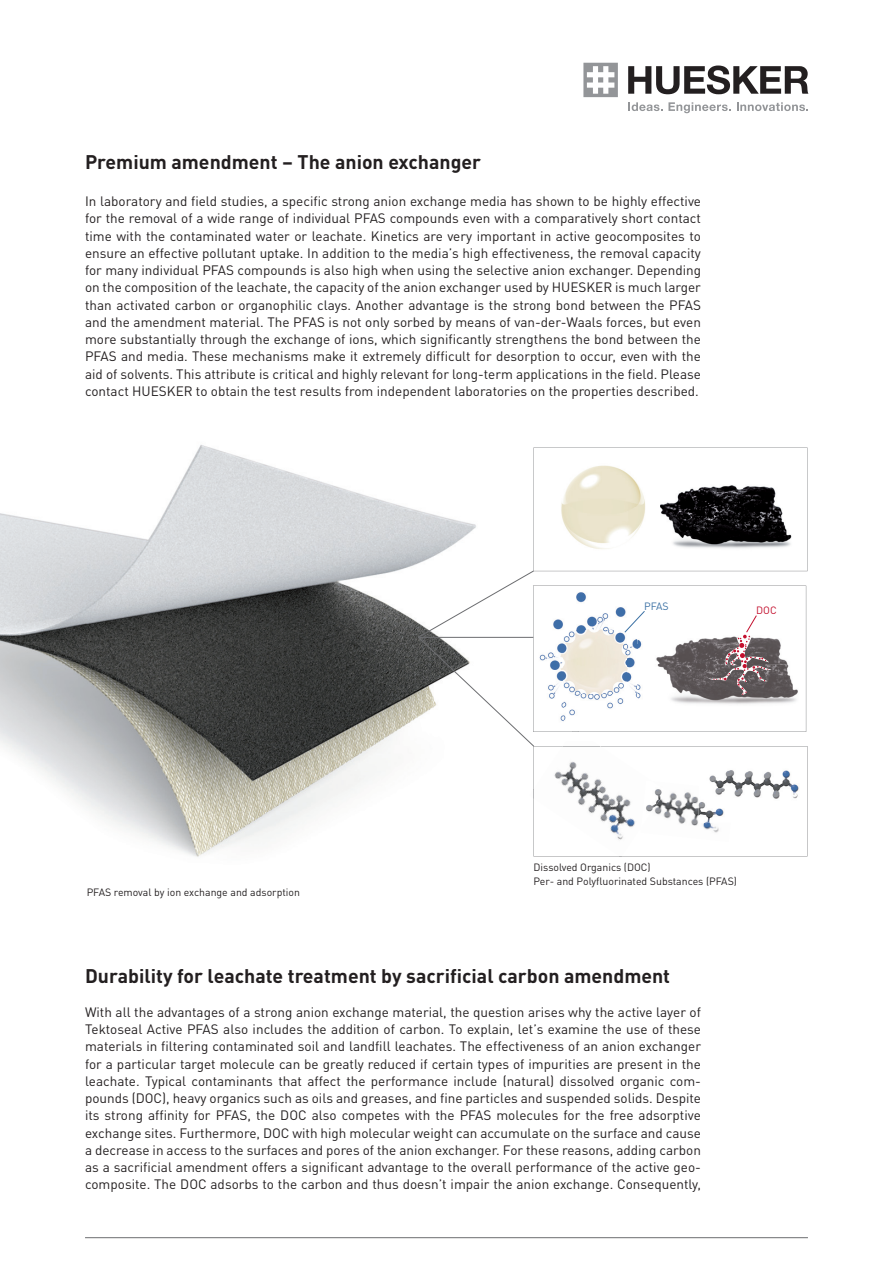
<style>
.page{position:relative;width:893px;height:1263px;background:#fff}
.page>*{position:absolute;margin:0;border:0;box-sizing:border-box;transform-origin:0 0}
.t1{font:700 19.5px "DIN Pro";color:#231f20}
.t2{font:13.5px/17.2px "DIN Pro";color:#231f20;text-align:justify}
.t3{font:10.5px/13.5px "DIN Pro";color:#231f20}
.t4{font:10.5px "DIN Pro";color:#3a70a4}
.t5{font:10.5px "DIN Pro";color:#c3102e}
</style>
<div class="page">
<img style="left:807px;top:463px;width:1px;height:102px">
<img style="left:0;top:445px;width:539px;height:412px">
<hr style="left:85px;top:1237px;width:723px;height:1px;background:#6c6d70">
<svg style="left:583px;top:63px;width:35px;height:34px"></svg>
<svg style="left:628px;top:66px;width:180px;height:28px"></svg>
<svg style="left:628px;top:102px;width:103px;height:11px"></svg>
<svg style="left:737px;top:102px;width:71px;height:9px"></svg>
<svg style="left:417px;top:448px;width:390px;height:408px"></svg>
<h1 class="t1" style="left:85px;top:147px;width:398px">Premium amendment – The anion exchanger</h1>
<p class="t2" style="left:85px;top:192px;width:617px">In laboratory and field studies, a specific strong anion exchange media has shown to be highly effective for the removal of a wide range of individual PFAS compounds even with a comparatively short contact time with the contaminated water or leachate. Kinetics are very important in active geocomposites to ensure an effective pollutant uptake. In addition to the media’s high effectiveness, the removal capacity for many individual PFAS compounds is also high when using the selective anion exchanger. Depending on the composition of the leachate, the capacity of the anion exchanger used by HUESKER is much larger than activated carbon or organophilic clays. Another advantage is the strong bond between the PFAS and the amendment material. The PFAS is not only sorbed by means of van-der-Waals forces, but even more substantially through the exchange of ions, which significantly strengthens the bond between the PFAS and media. These mechanisms make it extremely difficult for desorption to occur, even with the aid of solvents. This attribute is critical and highly relevant for long-term applications in the field. Please contact HUESKER to obtain the test results from independent laboratories on the properties described.</p>
<p class="t4" style="left:644px;top:598px;width:26px">PFAS</p>
<p class="t5" style="left:756px;top:602px;width:22px">DOC</p>
<p class="t3" style="left:87px;top:884px;width:215px">PFAS removal by ion exchange and adsorption</p>
<p class="t3" style="left:533px;top:860px;width:205px">Dissolved Organics (DOC)<br>Per- and Polyfluorinated Substances (PFAS)</p>
<h1 class="t1" style="left:85px;top:960px;width:587px">Durability for leachate treatment by sacrificial carbon amendment</h1>
<p class="t2" style="left:85px;top:1002px;width:618px">With all the advantages of a strong anion exchange material, the question arises why the active layer of Tektoseal Active PFAS also includes the addition of carbon. To explain, let’s examine the use of these materials in filtering contaminated soil and landfill leachates. The effectiveness of an anion exchanger for a particular target molecule can be greatly reduced if certain types of impurities are present in the leachate. Typical contaminants that affect the performance include (natural) dissolved organic com&shy;pounds (DOC), heavy organics such as oils and greases, and fine particles and suspended solids. Despite its strong affinity for PFAS, the DOC also competes with the PFAS molecules for the free adsorptive exchange sites. Furthermore, DOC with high molecular weight can accumulate on the surface and cause a decrease in access to the surfaces and pores of the anion exchanger. For these reasons, adding carbon as a sacrificial amendment offers a significant advantage to the overall performance of the active geo&shy;composite. The DOC adsorbs to the carbon and thus doesn’t impair the anion exchange. Consequently,</p>
</div>
